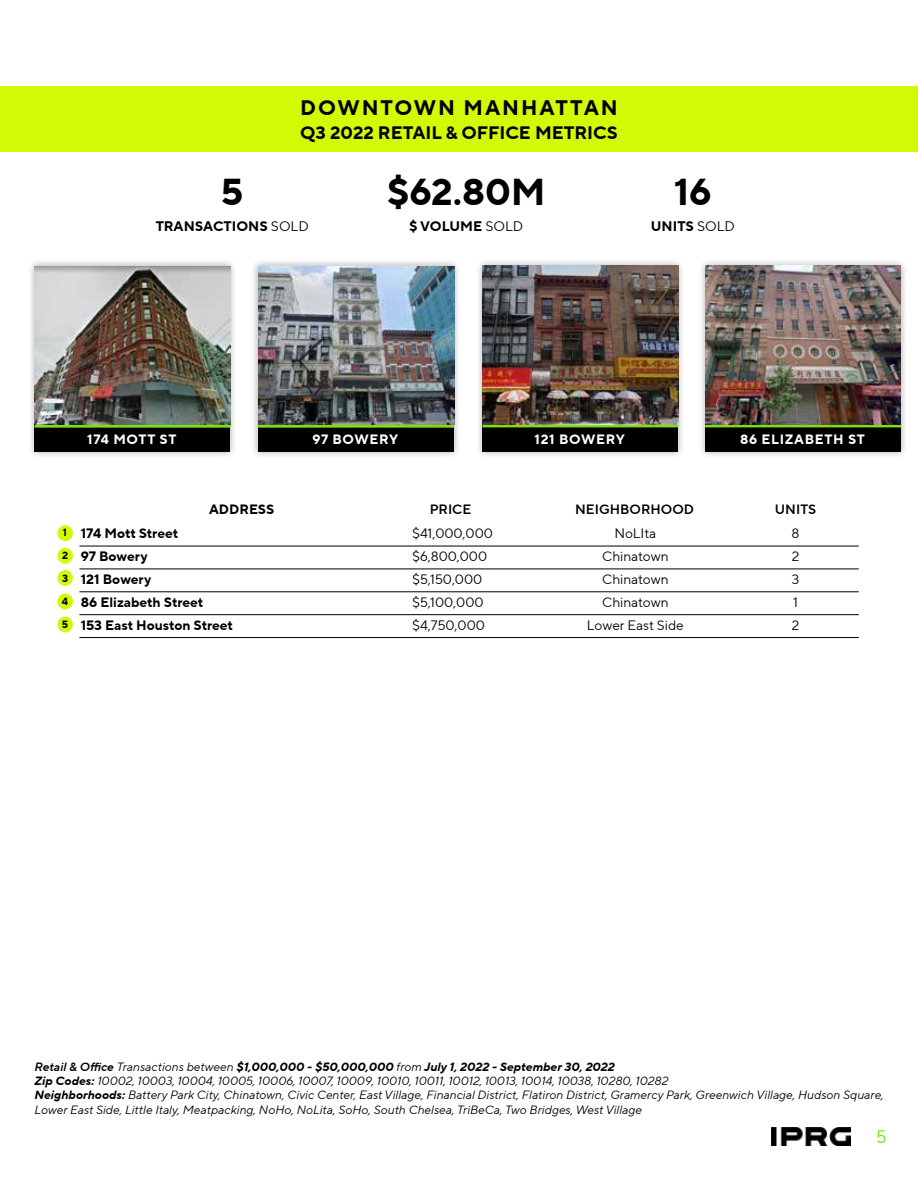
<style>
.page{position:relative;width:918px;height:1188px;background:#fff}
.page>*{position:absolute;margin:0;border:0;box-sizing:border-box;transform-origin:0 0}
.t1{font:700 37.35px "TT Norms Pro";color:#000}
.t2{font:700 21px "TT Norms Pro";letter-spacing:.09em;color:#000}
.t3{font:700 18px "TT Norms Pro";color:#000}
.t4{font:18px "TT Norms Pro";color:#78e10f}
.t5{font:700 13.8px "TT Norms Pro";color:#000}
.t6{font:13.65px/23px "TT Norms Pro";color:#000}
.t7{font:700 13.65px/23px "TT Norms Pro";color:#000}
.t8{font:700 13.5px "TT Norms Pro";letter-spacing:.05em;color:#fff}
.t9{font:13.5px "TT Norms Pro Dm Bd";color:#000}
.t10{font:700 13.5px "TT Norms Pro";color:#000}
.t11{font:italic 12px/14.4px "TT Norms Pro";color:#000}
.t12{font:700 10.5px/22.8px "TT Norms Pro";color:#000;text-align:justify}
.s1{font-weight:400}
.s2{font-family:"TT Norms Pro Dm Bd It";font-style:normal}
.s3{font-weight:700}
</style>
<div class="page">
<img style="left:772px;top:1127px;width:78px;height:19px">
<div style="left:0;top:86px;width:918px;height:65px;background:#d4f905"></div>
<div style="left:27px;top:259px;width:211px;height:199px;background:#000;opacity:.31"></div>
<div style="left:35px;top:266px;width:195px;height:186px;background:#000"></div>
<hr style="left:35px;top:425px;width:195px;height:3px;background:#78e10f">
<img style="left:35px;top:266px;width:195px;height:159px">
<div style="left:251px;top:259px;width:210px;height:199px;background:#000;opacity:.31"></div>
<div style="left:258px;top:266px;width:196px;height:186px;background:#000"></div>
<hr style="left:258px;top:425px;width:196px;height:3px;background:#78e10f">
<img style="left:258px;top:266px;width:196px;height:159px">
<div style="left:475px;top:258px;width:211px;height:200px;background:#000;opacity:.31"></div>
<div style="left:482px;top:266px;width:196px;height:185px;background:#000"></div>
<hr style="left:482px;top:424px;width:196px;height:3px;background:#78e10f">
<img style="left:482px;top:266px;width:196px;height:158px">
<div style="left:698px;top:258px;width:210px;height:200px;background:#000;opacity:.31"></div>
<div style="left:705px;top:266px;width:196px;height:185px;background:#000"></div>
<hr style="left:705px;top:424px;width:196px;height:3px;background:#78e10f">
<img style="left:705px;top:266px;width:195px;height:158px">
<hr style="left:79px;top:546px;width:780px;height:1px;background:#000">
<hr style="left:79px;top:569px;width:780px;height:1px;background:#000">
<hr style="left:79px;top:592px;width:780px;height:1px;background:#000">
<hr style="left:79px;top:614px;width:780px;height:1px;background:#000">
<hr style="left:79px;top:637px;width:780px;height:1px;background:#000">
<div style="left:57px;top:525px;width:16px;height:16px;background:#d4f905;border-radius:50%"></div>
<div style="left:57px;top:548px;width:16px;height:16px;background:#d4f905;border-radius:50%"></div>
<div style="left:57px;top:570px;width:16px;height:16px;background:#d4f905;border-radius:50%"></div>
<div style="left:57px;top:594px;width:16px;height:15px;background:#d4f905;border-radius:50%"></div>
<div style="left:57px;top:617px;width:16px;height:15px;background:#d4f905;border-radius:50%"></div>
<h2 class="t2" style="left:300px;top:92px;width:319px">DOWNTOWN MANHATTAN</h2>
<h3 class="t3" style="left:300px;top:119px;width:319px">Q3 2022 RETAIL &amp; OFFICE METRICS</h3>
<h1 class="t1" style="left:221px;top:165px;width:24px">5</h1>
<p class="t5" style="left:156px;top:216px;width:155px">TRANSACTIONS <span class="s1">SOLD</span></p>
<h1 class="t1" style="left:387px;top:165px;width:160px">$62.80M</h1>
<p class="t5" style="left:409px;top:216px;width:116px">$ VOLUME <span class="s1">SOLD</span></p>
<h1 class="t1" style="left:674px;top:165px;width:39px">16</h1>
<p class="t5" style="left:651px;top:216px;width:86px">UNITS <span class="s1">SOLD</span></p>
<p class="t8" style="left:87px;top:430px;width:91px">174 MOTT ST</p>
<p class="t8" style="left:312px;top:430px;width:87px">97 BOWERY</p>
<p class="t8" style="left:535px;top:429px;width:92px">121 BOWERY</p>
<p class="t8" style="left:740px;top:429px;width:126px">86 ELIZABETH ST</p>
<p class="t12" style="left:62px;top:521px;width:8px">1<br>2<br>3<br>4<br>5</p>
<p class="t10" style="left:209px;top:500px;width:67px">ADDRESS</p>
<p class="t9" style="left:430px;top:500px;width:43px">PRICE</p>
<p class="t9" style="left:575px;top:500px;width:120px">NEIGHBORHOOD</p>
<p class="t7" style="left:81px;top:522px;width:154px">174 Mott Street<br>97 Bowery<br>121 Bowery<br>86 Elizabeth Street<br>153 East Houston Street</p>
<p class="t6" style="left:412px;top:522px;width:82px">$41,000,000 $6,800,000 $5,150,000 $5,100,000 $4,750,000</p>
<p class="t6" style="left:587px;top:522px;width:98px;text-align:center">NoLIta<br>Chinatown<br>Chinatown<br>Chinatown<br>Lower East Side</p>
<p class="t9" style="left:775px;top:500px;width:43px">UNITS</p>
<p class="t6" style="left:792px;top:522px;width:10px;text-align:justify">8<br>2<br>3<br>1<br>2</p>
<p class="t11" style="left:35px;top:1059px;width:851px"><span class="s2">Retail &amp; Office</span> Transactions between <span class="s3">$1,000,000 - $50,000,000</span> from <span class="s3">July 1, 2022 - September 30, 2022<br>Zip Codes:</span> 10002, 10003, 10004, 10005, 10006, 10007, 10009, 10010, 10011, 10012, 10013, 10014, 10038, 10280, 10282<br><span class="s3">Neighborhoods:</span> Battery Park City, Chinatown, Civic Center, East Village, Financial District, Flatiron District, Gramercy Park, Greenwich Village, Hudson Square, Lower East Side, Little Italy, Meatpacking, NoHo, NoLita, SoHo, South Chelsea, TriBeCa, Two Bridges, West Village</p>
<h3 class="t4" style="left:876px;top:1124px;width:12px">5</h3>
</div>
